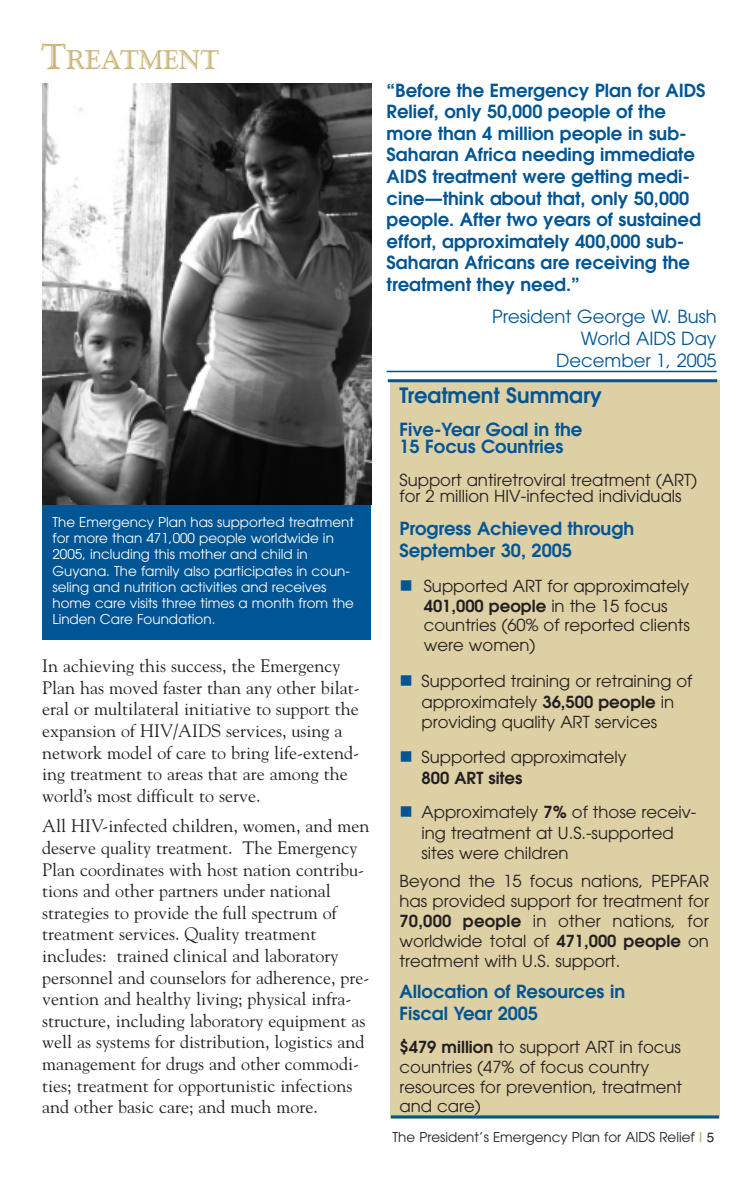
<style>
.page{position:relative;width:756px;height:1188px;background:#fff}
.page>*{position:absolute;margin:0;border:0;box-sizing:border-box;transform-origin:0 0}
.t1{font:27px "Goudy Handtooled BT";color:#ccb576}
.t2{font:600 21px "Avant Garde";color:#005595}
.t3{font:18px/21.6px "Goudy";color:#231f20}
.t4{font:600 18px/21.6px "Avant Garde";color:#005595}
.t5{font:18px/21.6px "Avant Garde";color:#005595;text-align:right}
.t6{font:16.5px/19.8px "Avant Garde";color:#231f20}
.t7{font:13.5px/16.2px "Avant Garde";color:#fff}
.t8{font:13.5px "Avant Garde";color:#231f20}
.s1{font-size:36px}
.s2{color:#005595}
.s3{font-weight:600}
.s4{font-family:"Helvetica";font-weight:700;color:#ccb576}
.s5{font-family:"Helvetica"}
</style>
<div class="page">
<div style="left:390px;top:381px;width:329px;height:738px;background:#ded0a5"></div>
<div style="left:42px;top:493px;width:329px;height:147px;background:#005595"></div>
<hr style="left:387px;top:371px;width:330px;height:1px;background:#005595">
<img style="left:42px;top:84px;width:329px;height:421px">
<hr style="left:391px;top:1115px;width:328px;height:3px;background:#005595">
<hr style="left:388px;top:379px;width:329px;height:3px;background:#005595">
<h1 class="t1" style="left:41px;top:44px;width:180px"><span class="s1">T</span>REATMENT</h1>
<p class="t7" style="left:52px;top:515px;width:303px">The Emergency Plan has supported treatment for more than 471,000 people worldwide in 2005, including this mother and child in Guyana. The family also participates in coun&shy;seling and nutrition activities and receives home care visits three times a month from the Linden Care Foundation.</p>
<p class="t3" style="left:42px;top:655px;width:319px">In achieving this success, the Emergency Plan has moved faster than any other bilat&shy;eral or multilateral initiative to support the expansion of HIV/AIDS services, using a network model of care to bring life-extend&shy;ing treatment to areas that are among the world’s most difficult to serve.</p>
<p class="t3" style="left:42px;top:815px;width:329px">All HIV-infected children, women, and men deserve quality treatment. The Emergency Plan coordinates with host nation contribu&shy;tions and other partners under national strategies to provide the full spectrum of treatment services. Quality treatment includes: trained clinical and laboratory personnel and counselors for adherence, pre&shy;vention and healthy living; physical infra&shy;structure, including laboratory equipment as well as systems for distribution, logistics and management for drugs and other commodi&shy;ties; treatment for opportunistic infections and other basic care; and much more.</p>
<p class="t4" style="left:387px;top:81px;width:321px">“Before the Emergency Plan for AIDS Relief, only 50,000 people of the more than 4 million people in sub-Saharan Africa needing immediate AIDS treatment were getting medi&shy;cine—think about that, only 50,000 people. After two years of sustained effort, approximately 400,000 sub-Saharan Africans are receiving the treatment they need.”</p>
<p class="t5" style="left:492px;top:308px;width:226px">President George W. Bush<br>World AIDS Day<br>December 1, 2005</p>
<p class="t2" style="left:400px;top:387px;width:204px">Treatment Summary</p>
<p class="t4" style="left:400px;top:423px;width:184px;line-height:16.5px">Five-Year Goal in the<br>15 Focus Countries</p>
<p class="t6" style="left:400px;top:473px;width:299px;line-height:16.5px">Support antiretroviral treatment (ART) for 2 million HIV-infected individuals</p>
<p class="t4" style="left:400px;top:520px;width:236px">Progress Achieved through<br>September 30, 2005</p>
<p class="t6" style="left:424px;top:577px;width:268px;text-indent:-24px"><span class="s2">■</span> Supported ART for approximately<br><span class="s3">401,000 people</span> in the 15 focus countries (60% of reported clients were women)</p>
<p class="t6" style="left:422px;top:672px;width:272px;line-height:20.2px;text-indent:-22px"><span class="s2">■</span> Supported training or retraining of approximately <span class="s3">36,500 people</span> in providing quality ART services</p>
<p class="t6" style="left:422px;top:748px;width:207px;line-height:20.7px;text-indent:-22px"><span class="s2">■</span> Supported approximately<br><span class="s3">800 ART sites</span></p>
<p class="t6" style="left:422px;top:803px;width:276px;line-height:20.2px;text-indent:-22px"><span class="s2">■</span> Approximately <span class="s3">7%</span> of those receiv&shy;ing treatment at U.S.-supported sites were children</p>
<p class="t6" style="left:400px;top:873px;width:311px;text-align:justify">Beyond the 15 focus nations, PEPFAR has provided support for treatment for <span class="s3">70,000 people</span> in other nations, for worldwide total of <span class="s3">471,000 people</span> on treatment with U.S. support.</p>
<p class="t4" style="left:400px;top:982px;width:227px">Allocation of Resources in<br>Fiscal Year 2005</p>
<p class="t6" style="left:400px;top:1039px;width:284px"><span class="s3">$479 million</span> to support ART in focus countries (47% of focus country resources for prevention, treatment and care)</p>
<p class="t8" style="left:393px;top:1132px;width:323px">The President’s Emergency Plan for AIDS Relief <span class="s4">|</span> <span class="s5">5</span></p>
</div>
